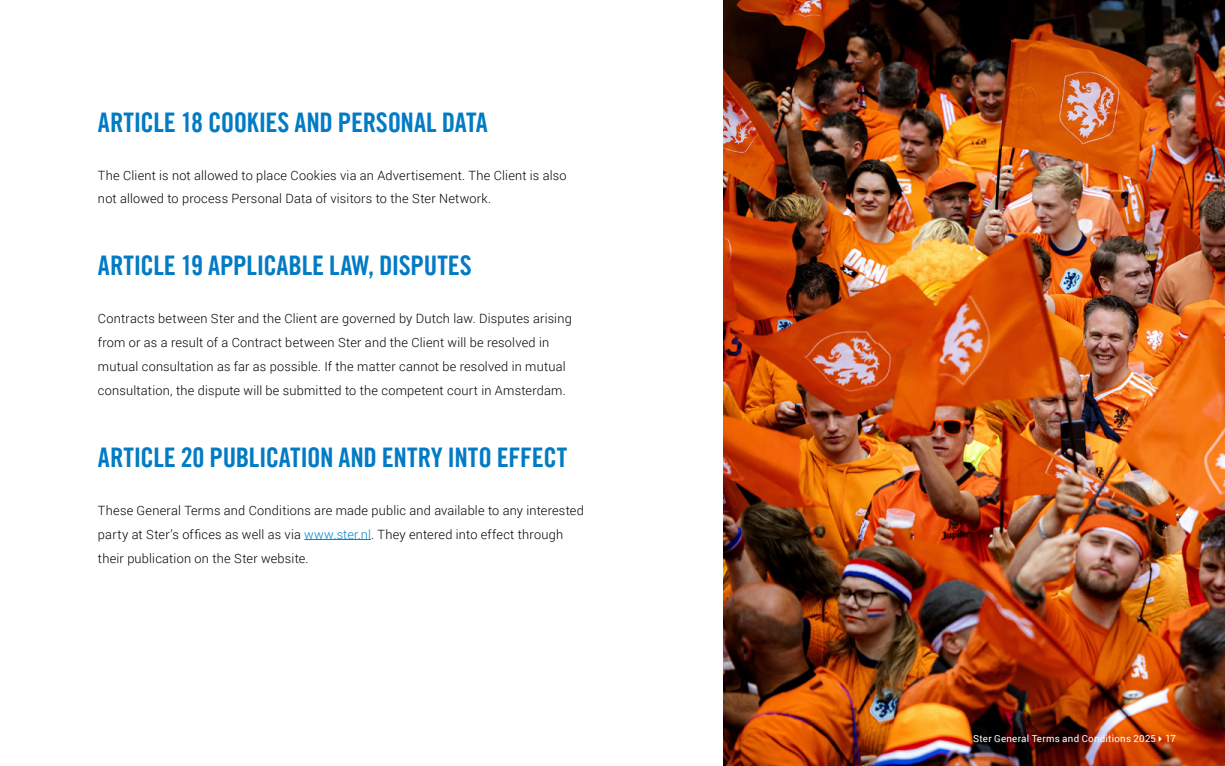
<style>
.page{position:relative;width:1225px;height:766px;background:#fff}
.page>*{position:absolute;margin:0;border:0;box-sizing:border-box;transform-origin:0 0}
.t1{font:27px "Trade Gothic LT Com Bd Cn 20";letter-spacing:-.01em;color:#007bc4}
.t2{font:300 12.75px/23.9px "Roboto";letter-spacing:.015em;color:#000}
.t3{font:9.75px "Roboto";letter-spacing:.025em;color:#fff}
.s1{color:#0087cc}
</style>
<div class="page">
<hr style="left:304px;top:539px;width:67px;height:1px;background:#0087cc">
<img style="left:723px;top:0;width:502px;height:765px">
<h1 class="t1" style="left:98px;top:106px;width:391px">ARTICLE 18 COOKIES AND PERSONAL DATA</h1>
<p class="t2" style="left:98px;top:163px;width:470px">The Client is not allowed to place Cookies via an Advertisement. The Client is also not allowed to process Personal Data of visitors to the Ster Network.</p>
<h1 class="t1" style="left:98px;top:249px;width:375px">ARTICLE 19 APPLICABLE LAW, DISPUTES</h1>
<p class="t2" style="left:98px;top:306px;width:475px">Contracts between Ster and the Client are governed by Dutch law. Disputes arising from or as a result of a Contract between Ster and the Client will be resolved in mutual consultation as far as possible. If the matter cannot be resolved in mutual consultation, the dispute will be submitted to the competent court in Amsterdam.</p>
<h1 class="t1" style="left:98px;top:440px;width:471px">ARTICLE 20 PUBLICATION AND ENTRY INTO EFFECT</h1>
<p class="t2" style="left:98px;top:497px;width:487px">These General Terms and Conditions are made public and available to any interested party at Ster’s offices as well as via <span class="s1">www.ster.nl</span>. They entered into effect through their publication on the Ster website.</p>
<p class="t3" style="left:973px;top:731px;width:204px">Ster General Terms and Conditions 2025✔17</p>
</div>
